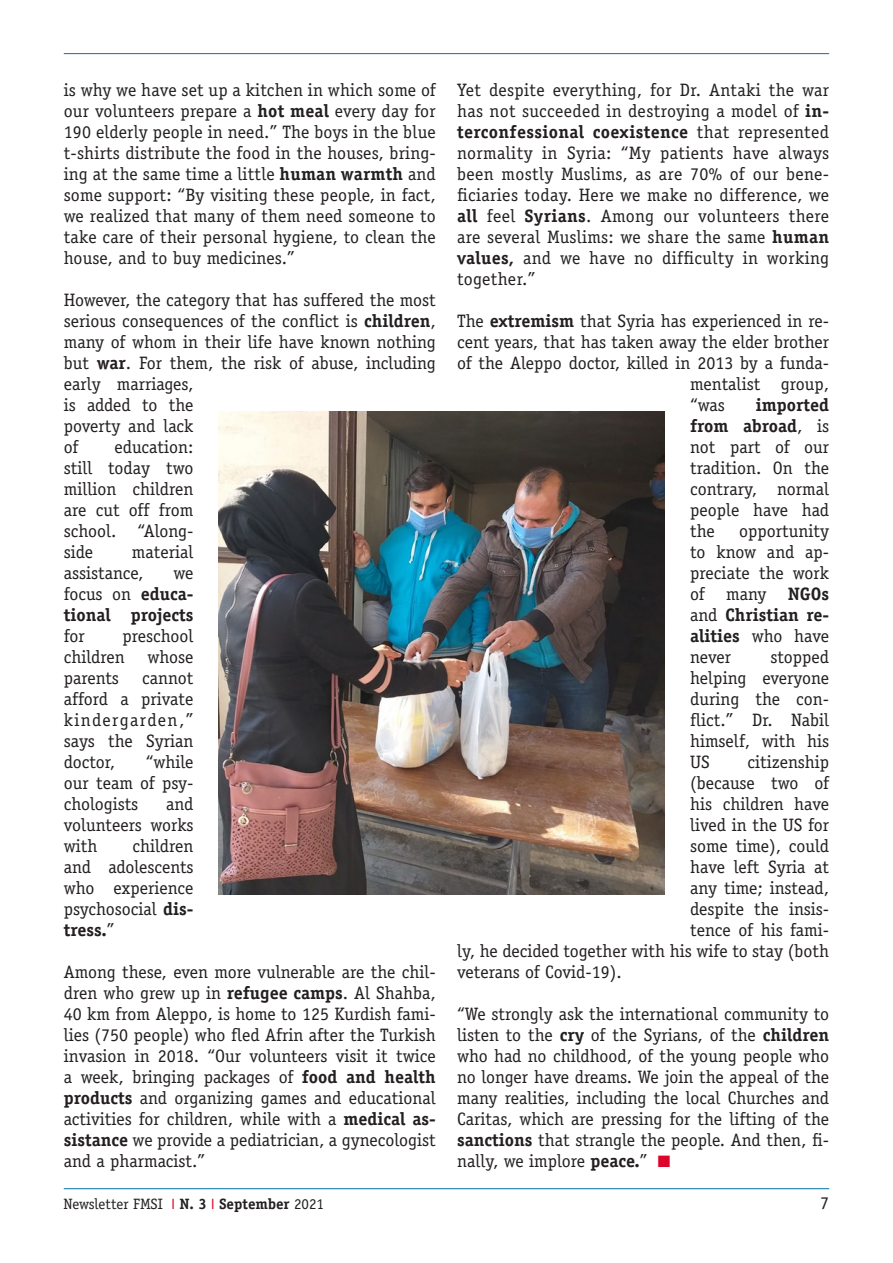
<style>
.page{position:relative;width:893px;height:1263px;background:#fff}
.page>*{position:absolute;margin:0;border:0;box-sizing:border-box;transform-origin:0 0}
.t1{font:18px/21px "Officina Serif";color:#231f20;text-align:justify}
.t2{font:700 18px/21px "Officina Serif";color:#231f20;text-align:justify}
.t3{font:15px "Officina Serif";color:#231f20}
.s1{font-weight:700}
.s2{font-weight:400}
.s3{color:#dd042b}
.s4{font-family:"A Udimat";color:#dd042b}
</style>
<div class="page">
<hr style="left:64px;top:1188px;width:765px;height:1px;background:#0073ab">
<hr style="left:64px;top:53px;width:765px;height:1px;background:#0073ab">
<img style="left:219px;top:411px;width:446px;height:483px">
<p class="t1" style="left:64px;top:79px;width:374px">is why we have set up a kitchen in which some of our volunteers prepare a <span class="s1">hot meal</span> every day for 190 elderly people in need.” The boys in the blue t-shirts distribute the food in the houses, bring&shy;ing at the same time a little <span class="s1">human warmth</span> and some support: “By visiting these people, in fact, we realized that many of them need someone to take care of their personal hygiene, to clean the house, and to buy medicines.”</p>
<p class="t1" style="left:64px;top:289px;width:374px;text-align:left">However, the category that has suffered the most serious consequences of the conflict is <span class="s1">children</span>, many of whom in their life have known nothing but <span class="s1">war</span>. For them, the risk of abuse, including early marriages,<br>is added to the<br>poverty and lack<br>of</p>
<p class="t1" style="left:64px;top:436px;width:131px;text-indent:51px">education: still today two million children are cut off from school. “Along&shy;side</p>
<p class="t1" style="left:64px;top:541px;width:131px;text-indent:68px">material assistance,</p>
<p class="t2" style="left:64px;top:562px;width:131px;text-indent:110px"><span class="s2">we focus on</span> educa&shy;tional projects <span class="s2">for</span></p>
<p class="t1" style="left:64px;top:625px;width:131px;text-indent:59px">preschool children</p>
<p class="t1" style="left:147px;top:646px;width:48px">whose</p>
<p class="t1" style="left:64px;top:667px;width:131px;text-indent:78px">cannot afford a private kindergarden,” says the Syrian doctor,</p>
<p class="t1" style="left:64px;top:667px;width:57px">parents</p>
<p class="t1" style="left:64px;top:751px;width:131px;text-indent:82px">“while our team of psy&shy;chologists</p>
<p class="t1" style="left:64px;top:793px;width:131px;text-indent:102px">and volunteers works with</p>
<p class="t1" style="left:64px;top:835px;width:131px;text-indent:69px">children and adolescents who experience psychosocial <span class="s1">dis&shy;tress.</span>”</p>
<p class="t1" style="left:64px;top:961px;width:374px">Among these, even more vulnerable are the chil&shy;dren who grew up in <span class="s1">refugee camps</span>. Al Shahba, 40 km from Aleppo, is home to 125 Kurdish fami&shy;lies (750 people) who fled Afrin after the Turkish invasion in 2018. “Our volunteers visit it twice a week, bringing packages of <span class="s1">food and health products</span> and organizing games and educational activities for children, while with a <span class="s1">medical as&shy;sistance</span> we provide a pediatrician, a gynecologist and a pharmacist.”</p>
<p class="t1" style="left:457px;top:79px;width:374px">Yet despite everything, for Dr. Antaki the war has not succeeded in destroying a model of <span class="s1">in&shy;terconfessional coexistence</span> that represented normality in Syria: “My patients have always been mostly Muslims, as are 70% of our bene&shy;ficiaries today. Here we make no difference, we <span class="s1">all</span> feel <span class="s1">Syrians</span>. Among our volunteers there are several Muslims: we share the same <span class="s1">human values,</span> and we have no difficulty in working together.”</p>
<p class="t1" style="left:457px;top:310px;width:374px">The <span class="s1">extremism</span> that Syria has experienced in re-</p>
<p class="t1" style="left:457px;top:331px;width:374px">cent years, that has taken away the elder brother</p>
<p class="t1" style="left:457px;top:352px;width:374px">of the Aleppo doctor, killed in 2013 by a funda-</p>
<p class="t1" style="left:690px;top:373px;width:140px">mentalist group,</p>
<p class="t1" style="left:690px;top:394px;width:36px">“was</p>
<p class="t1" style="left:690px;top:394px;width:140px;text-indent:66px"><span class="s1">imported from abroad</span>, is not part of our tradition. On the contrary, normal people have had the</p>
<p class="t1" style="left:690px;top:520px;width:140px;text-indent:49px">opportunity to know and ap&shy;preciate the work of many <span class="s1">NGOs </span>and <span class="s1">Christian re&shy;alities</span> who have never</p>
<p class="t1" style="left:690px;top:646px;width:140px;text-indent:80px">stopped helping everyone during the con&shy;flict.” Dr. Nabil himself, with his US</p>
<p class="t1" style="left:747px;top:751px;width:83px">citizenship</p>
<p class="t1" style="left:690px;top:772px;width:140px">(because two of</p>
<p class="t1" style="left:690px;top:793px;width:140px">his children have</p>
<p class="t1" style="left:690px;top:814px;width:140px">lived in the US for</p>
<p class="t1" style="left:690px;top:835px;width:140px">some time), could</p>
<p class="t1" style="left:690px;top:856px;width:140px">have left Syria at</p>
<p class="t1" style="left:690px;top:877px;width:140px">any time; instead,</p>
<p class="t1" style="left:690px;top:898px;width:140px">despite the insis-</p>
<p class="t1" style="left:690px;top:919px;width:140px">tence of his fami-</p>
<p class="t1" style="left:457px;top:940px;width:374px">ly, he decided together with his wife to stay (both</p>
<p class="t1" style="left:457px;top:961px;width:166px">veterans of Covid-19).</p>
<p class="t1" style="left:457px;top:1003px;width:374px">“We strongly ask the international community to listen to the <span class="s1">cry</span> of the Syrians, of the <span class="s1">children </span>who had no childhood, of the young people who no longer have dreams. We join the appeal of the many realities, including the local Churches and Caritas, which are pressing for the lifting of the <span class="s1">sanctions</span> that strangle the people. And then, fi&shy;nally, we implore <span class="s1">peace.</span>” <span class="s3">■</span></p>
<p class="t3" style="left:64px;top:1195px;width:262px">Newsletter FMSI <span class="s4">I</span> <span class="s1">N. 3</span> <span class="s4">I</span> <span class="s1">September</span> 2021</p>
<p class="t1" style="left:820px;top:1192px;width:10px">7</p>
</div>
